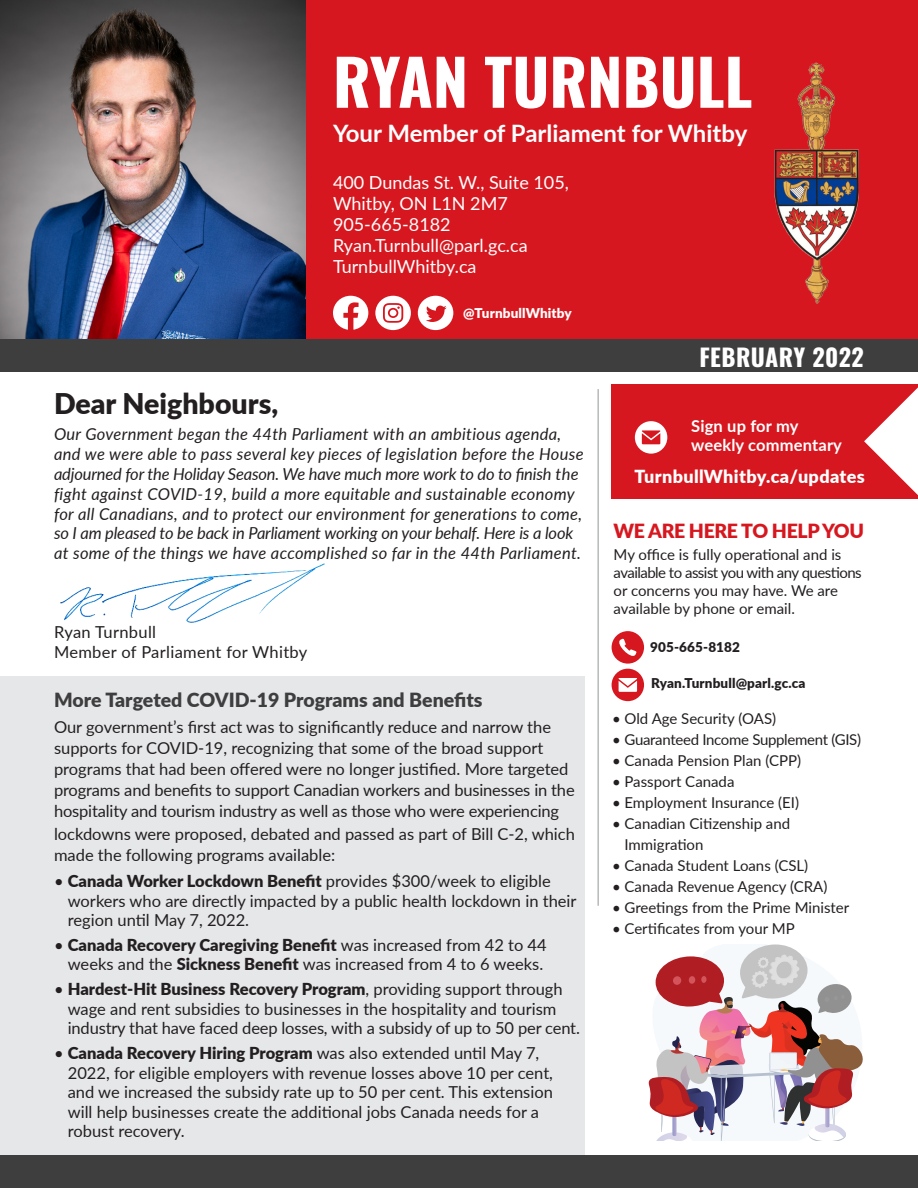
<style>
.page{position:relative;width:918px;height:1188px;background:#fff}
.page>*{position:absolute;margin:0;border:0;box-sizing:border-box;transform-origin:0 0}
.t1{font:700 63px "Oswald";color:#fff}
.t2{font:900 28.5px "Lato";color:#231f20}
.t3{font:700 24px "Lato";color:#fff}
.t4{font:700 24px "Oswald";letter-spacing:.02em;color:#fff}
.t5{font:900 19.5px "Lato";color:#3e3e3f}
.t6{font:900 19.5px "Lato";letter-spacing:-.02em;color:#d7171f}
.t7{font:18px/21px "Lato";color:#fff}
.t8{font:900 18px "Lato";letter-spacing:.02em;color:#fff}
.body{font:16.5px/19.5px "Lato";color:#231f20}
.t9{font:italic 16.5px/19.8px "Lato";letter-spacing:.02em;color:#231f20}
.body-2{font:16.5px "Lato";letter-spacing:.02em;color:#231f20}
.t10{font:700 16.5px/19.8px "Lato";letter-spacing:.01em;color:#fff}
.t11{font:15px/18px "Lato";color:#231f20}
.t12{font:15px "Lato";letter-spacing:-.02em;color:#231f20}
.t13{font:900 13.5px "Lato";letter-spacing:.01em;color:#231f20}
.t14{font:900 13.5px "Lato";letter-spacing:.01em;color:#fff}
.s1{font-weight:900}
</style>
<div class="page">
<div style="left:0;top:0;width:918px;height:341px;background:#d7171f"></div>
<div style="left:0;top:677px;width:585px;height:487px;background:#e6e7e9"></div>
<img style="left:774px;top:62px;width:85px;height:242px">
<div style="left:0;top:1156px;width:918px;height:32px;background:#3e3e3f"></div>
<hr style="left:598px;top:389px;width:1px;height:517px;background:#939598">
<div style="left:612px;top:384px;width:306px;height:114px;background:#d7171f"></div>
<svg style="left:333px;top:296px;width:35px;height:34px"></svg>
<div style="left:418px;top:296px;width:35px;height:34px;background:#fff;border-radius:50%"></div>
<svg style="left:426px;top:306px;width:21px;height:16px"></svg>
<div style="left:375px;top:296px;width:36px;height:34px;background:#fff;border-radius:50%"></div>
<svg style="left:383px;top:303px;width:20px;height:20px"></svg>
<svg style="left:612px;top:631px;width:32px;height:70px"></svg>
<svg style="left:635px;top:421px;width:32px;height:33px"></svg>
<svg style="left:648px;top:945px;width:215px;height:196px"></svg>
<div style="left:673px;top:976px;width:8px;height:9px;background:#d4545c;border-radius:50%"></div>
<div style="left:689px;top:976px;width:6px;height:8px;background:#d4545c;border-radius:50%"></div>
<div style="left:701px;top:976px;width:6px;height:7px;background:#d4545c;border-radius:50%"></div>
<img style="left:60px;top:563px;width:265px;height:60px">
<svg style="left:864px;top:387px;width:54px;height:108px"></svg>
<img style="left:0;top:0;width:306px;height:340px">
<div style="left:0;top:340px;width:918px;height:32px;background:#3e3e3f"></div>
<p class="t1" style="left:333px;top:49px;width:421px">RYAN TURNBULL</p>
<p class="t3" style="left:333px;top:116px;width:416px">Your Member of Parliament for Whitby</p>
<p class="t7" style="left:333px;top:171px;width:237px">400 Dundas St. W., Suite 105,<br>Whitby, ON L1N 2M7</p>
<p class="t7" style="left:333px;top:213px;width:119px">905-665-8182</p>
<p class="t7" style="left:333px;top:234px;width:196px">Ryan.Turnbull@parl.gc.ca</p>
<p class="t7" style="left:333px;top:255px;width:145px">TurnbullWhitby.ca</p>
<p class="t14" style="left:463px;top:303px;width:110px">@TurnbullWhitby</p>
<p class="t2" style="left:54px;top:382px;width:226px">Dear Neighbours,</p>
<p class="t9" style="left:54px;top:424px;width:531px">Our Government began the 44th Parliament with an ambitious agenda, and we were able to pass several key pieces of legislation before the House adjourned for the Holiday Season. We have much more work to do to finish the fight against COVID-19, build a more equitable and sustainable economy for all Canadians, and to protect our environment for generations to come, so I am pleased to be back in Parliament working on your behalf. Here is a look at some of the things we have accomplished so far in the 44th Parliament.</p>
<p class="body-2" style="left:54px;top:621px;width:104px">Ryan Turnbull</p>
<p class="body-2" style="left:54px;top:640px;width:255px">Member of Parliament for Whitby</p>
<p class="t5" style="left:54px;top:685px;width:430px">More Targeted COVID-19 Programs and Benefits</p>
<p class="body" style="left:54px;top:716px;width:522px;line-height:21px">Our government’s first act was to significantly reduce and narrow the supports for COVID-19, recognizing that some of the broad support programs that had been offered were no longer justified. More targeted programs and benefits to support Canadian workers and businesses in the hospitality and tourism industry as well as those who were experiencing</p>
<p class="body" style="left:54px;top:822px;width:523px;line-height:21px">lockdowns were proposed, debated and passed as part of Bill C-2, which made the following programs available:</p>
<p class="body" style="left:68px;top:871px;width:510px;text-indent:-14px">• <span class="s1">Canada Worker Lockdown Benefit</span> provides $300/week to eligible workers who are directly impacted by a public health lockdown in their region until May 7, 2022.</p>
<p class="body" style="left:54px;top:934px;width:494px;text-align:right">• <span class="s1">Canada Recovery Caregiving Benefit</span> was increased from 42 to 44 weeks and the <span class="s1">Sickness Benefit</span> was increased from 4 to 6 weeks.</p>
<p class="body" style="left:68px;top:979px;width:514px;text-indent:-14px">• <span class="s1">Hardest-Hit Business Recovery Program</span>, providing support through wage and rent subsidies to businesses in the hospitality and tourism industry that have faced deep losses, with a subsidy of up to 50 per cent.</p>
<p class="body" style="left:68px;top:1043px;width:487px;text-indent:-14px">• <span class="s1">Canada Recovery Hiring Program</span> was also extended until May 7, 2022, for eligible employers with revenue losses above 10 per cent, and we increased the subsidy rate up to 50 per cent. This extension will help businesses create the additional jobs Canada needs for a robust recovery.</p>
<p class="t4" style="left:699px;top:344px;width:166px">FEBRUARY 2022</p>
<p class="t10" style="left:691px;top:415px;width:152px">Sign up for my weekly commentary</p>
<p class="t8" style="left:634px;top:463px;width:232px">TurnbullWhitby.ca/updates</p>
<p class="t6" style="left:614px;top:516px;width:252px">WE ARE HERE TO HELP YOU</p>
<p class="t11" style="left:614px;top:545px;width:250px">My office is fully operational and is available to assist you with any questions or concerns you may have. We are available by phone or email.</p>
<p class="t13" style="left:650px;top:637px;width:91px">905-665-8182</p>
<p class="t13" style="left:651px;top:673px;width:156px">Ryan.Turnbull@parl.gc.ca</p>
<p class="t11" style="left:612px;top:709px;width:166px">• Old Age Security (OAS)</p>
<p class="t12" style="left:612px;top:729px;width:251px">• Guaranteed Income Supplement (GIS)</p>
<p class="t11" style="left:612px;top:751px;width:191px">• Canada Pension Plan (CPP)</p>
<p class="t11" style="left:612px;top:772px;width:124px">• Passport Canada</p>
<p class="t11" style="left:612px;top:793px;width:189px">• Employment Insurance (EI)</p>
<p class="t11" style="left:625px;top:812px;width:167px;line-height:21px;text-indent:-13px">• Canadian Citizenship and<br>Immigration</p>
<p class="t11" style="left:612px;top:856px;width:198px">• Canada Student Loans (CSL)</p>
<p class="t11" style="left:612px;top:877px;width:217px">• Canada Revenue Agency (CRA)</p>
<p class="t11" style="left:612px;top:898px;width:239px">• Greetings from the Prime Minister</p>
<p class="t11" style="left:612px;top:919px;width:184px">• Certificates from your MP</p>
</div>
